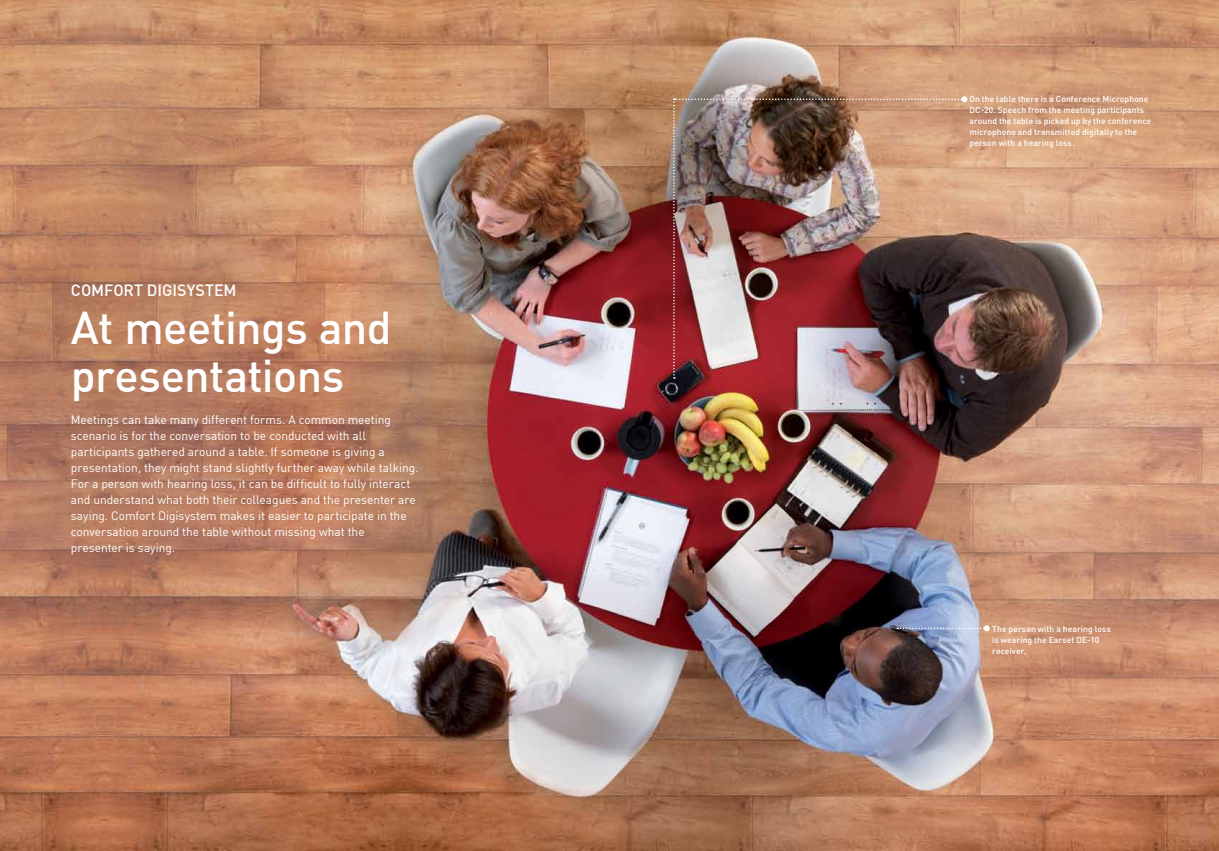
<style>
.page{position:relative;width:1219px;height:851px;background:#fff}
.page>*{position:absolute;margin:0;border:0;box-sizing:border-box;transform-origin:0 0}
.t1{font:500 45px/48px "DIN";letter-spacing:-.015em;color:#fff}
.t2{font:500 16px "DIN";letter-spacing:-.005em;color:#fff}
.t3{font:12px/16px "DIN";letter-spacing:-.005em;color:#fff}
.t4{font:500 8.5px/11px "DIN";letter-spacing:.01em;color:#fff}
</style>
<div class="page">
<img style="left:0;top:0;width:1219px;height:850px">
<img style="left:673px;top:96px;width:294px;height:282px">
<svg style="left:897px;top:625px;width:93px;height:6px"></svg>
<h2 class="t2" style="left:71px;top:280px;width:167px">Comfort Digisystem</h2>
<h1 class="t1" style="left:71px;top:302px;width:322px">At meetings and presentations</h1>
<p class="t3" style="left:71px;top:411px;width:349px">Meetings can take many different forms. A common meeting scenario is for the conversation to be conducted with all participants gathered around a table. If someone is giving a presentation, they might stand slightly further away while talking.<br>For a person with hearing loss, it can be difficult to fully interact and understand what both their colleagues and the presenter are saying. Comfort Digisystem makes it easier to participate in the conversation around the table without missing what the presenter is saying.</p>
<p class="t4" style="left:969px;top:93px;width:183px">on the table there is a Conference microphone DC-20. speech from the meeting participants around the table is picked up by the conference microphone and transmitted digitally to the person with a hearing loss.</p>
<p class="t4" style="left:992px;top:623px;width:120px">the person with a hearing loss is wearing the earset De-10 receiver.</p>
</div>
